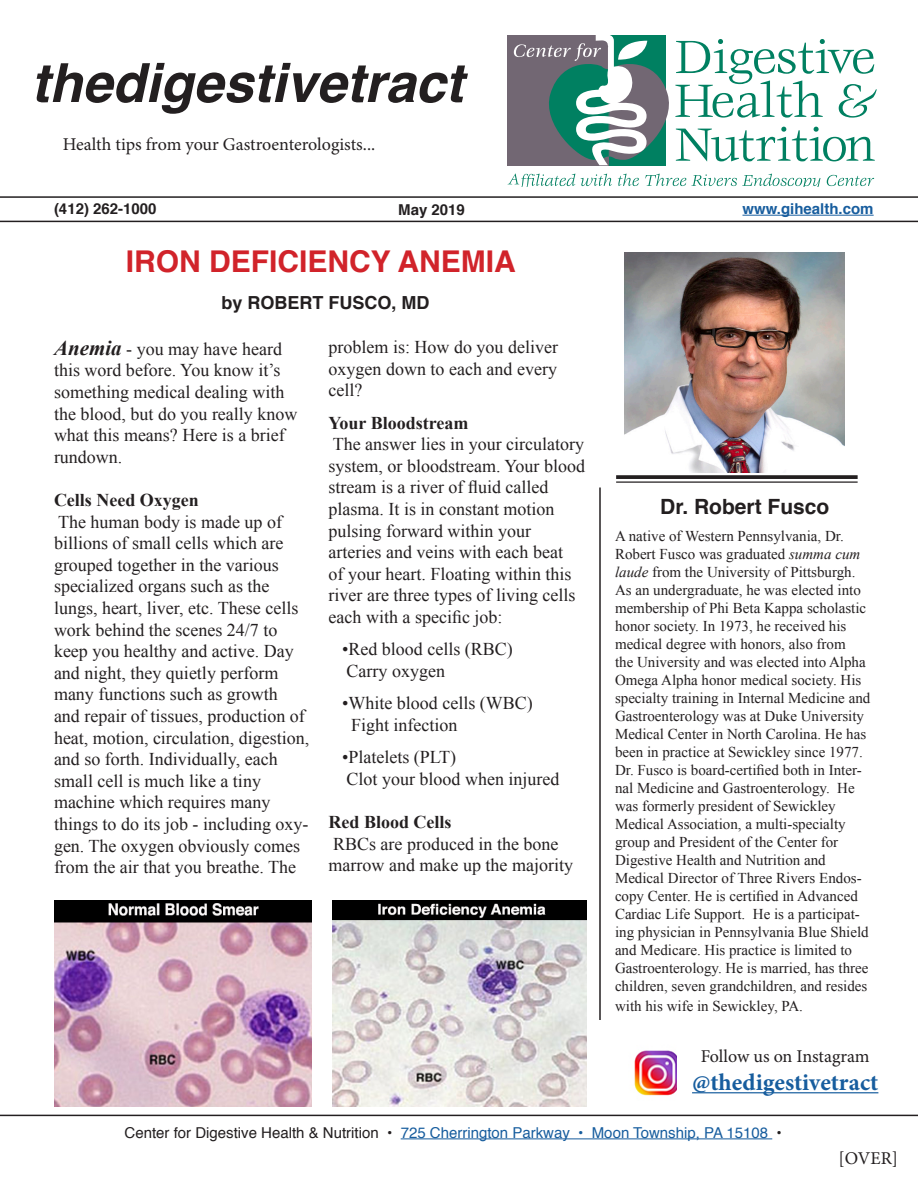
<style>
.page{position:relative;width:918px;height:1188px;background:#fff}
.page>*{position:absolute;margin:0;border:0;box-sizing:border-box;transform-origin:0 0}
.t1{font:italic 700 54px "Helvetica";color:#231f20}
.t2{font:700 30px "Helvetica";color:#d1232a}
.t3{font:700 24px "Minion Pro";color:#175d9e}
.t4{font:700 21px "Helvetica";color:#231f20}
.t5{font:18px/21.6px "Times New Roman";color:#231f20}
.t6{font:18px "Minion Pro";letter-spacing:-.005em;color:#231f20}
.t7{font:700 18px "Times New Roman";color:#231f20}
.t8{font:700 18px "Helvetica";color:#231f20}
.t9{font:15px/18px "Times New Roman";color:#231f20}
.t10{font:15px "Helvetica";color:#175d9e}
.t11{font:700 15px "Helvetica";color:#231f20}
.t12{font:700 15px "Helvetica";color:#175d9e}
.s1{font-weight:700;font-style:italic;font-size:21px}
.s2{font-style:italic}
.s3{color:#231f20}
</style>
<div class="page">
<hr style="left:0;top:1115px;width:918px;height:1px;background:#231f20">
<hr style="left:0;top:221px;width:918px;height:1px;background:#231f20">
<hr style="left:0;top:196px;width:918px;height:2px;background:#231f20">
<div style="left:507px;top:35px;width:107px;height:130px;background:#726773"></div>
<svg style="left:514px;top:35px;width:363px;height:130px"></svg>
<svg style="left:508px;top:173px;width:104px;height:14px"></svg>
<svg style="left:618px;top:174px;width:21px;height:12px"></svg>
<svg style="left:645px;top:174px;width:175px;height:13px"></svg>
<svg style="left:827px;top:175px;width:47px;height:11px"></svg>
<hr style="left:742px;top:215px;width:132px;height:1px;background:#175d9e">
<img style="left:634px;top:1050px;width:42px;height:46px">
<hr style="left:692px;top:1092px;width:186px;height:1px;background:#175d9e">
<svg style="left:616px;top:475px;width:242px;height:4px"></svg>
<hr style="left:616px;top:481px;width:242px;height:2px;background:#231f20">
<img style="left:624px;top:252px;width:220px;height:220px">
<img style="left:54px;top:900px;width:257px;height:206px">
<img style="left:333px;top:900px;width:254px;height:206px">
<hr style="left:401px;top:1139px;width:371px;height:1px;background:#175d9e">
<hr style="left:599px;top:488px;width:2px;height:532px;background:#231f20">
<p class="t1" style="left:31px;top:39px;width:434px">thedigestivetract</p>
<p class="t6" style="left:63px;top:132px;width:314px">Health tips from your Gastroenterologists...</p>
<p class="t11" style="left:54px;top:197px;width:104px">(412) 262-1000</p>
<p class="t11" style="left:398px;top:198px;width:68px">May 2019</p>
<p class="t12" style="left:742px;top:197px;width:133px">www.gihealth.com</p>
<p class="t2" style="left:126px;top:237px;width:392px">IRON DEFICIENCY ANEMIA</p>
<p class="t8" style="left:221px;top:288px;width:210px">by ROBERT FUSCO, MD</p>
<p class="t5" style="left:54px;top:338px;width:245px"><span class="s1">Anemia</span> - you may have heard this word before. You know it’s something medical dealing with the blood, but do you really know what this means? Here is a brief rundown.</p>
<p class="t7" style="left:54px;top:487px;width:146px">Cells Need Oxygen</p>
<p class="t5" style="left:54px;top:510px;width:257px">The human body is made up of billions of small cells which are grouped together in the various specialized organs such as the lungs, heart, liver, etc. These cells work behind the scenes 24/7 to keep you healthy and active. Day and night, they quietly perform many functions such as growth<br>and repair of tissues, production of heat, motion, circulation, digestion, and so forth. Individually, each small cell is much like a tiny</p>
<p class="t5" style="left:54px;top:791px;width:256px">machine which requires many things to do its job - including oxy&shy;gen. The oxygen obviously comes from the air that you breathe. The</p>
<p class="t5" style="left:329px;top:336px;width:231px;text-align:justify">problem is: How do you deliver oxygen down to each and every cell?</p>
<p class="t7" style="left:329px;top:410px;width:141px">Your Bloodstream</p>
<p class="t5" style="left:329px;top:433px;width:258px">The answer lies in your circulatory system, or bloodstream. Your blood stream is a river of fluid called plasma. It is in constant motion pulsing forward within your</p>
<p class="t5" style="left:329px;top:541px;width:248px">arteries and veins with each beat of your heart. Floating within this river are three types of living cells each with a specific job:</p>
<p class="t5" style="left:342px;top:638px;width:172px">•Red blood cells (RBC)</p>
<p class="t5" style="left:347px;top:660px;width:100px">Carry oxygen</p>
<p class="t5" style="left:342px;top:692px;width:192px">•White blood cells (WBC)</p>
<p class="t5" style="left:351px;top:714px;width:108px">Fight infection</p>
<p class="t5" style="left:342px;top:746px;width:116px">•Platelets (PLT)</p>
<p class="t5" style="left:347px;top:768px;width:214px">Clot your blood when injured</p>
<p class="t7" style="left:329px;top:810px;width:125px">Red Blood Cells</p>
<p class="t5" style="left:329px;top:833px;width:246px">RBCs are produced in the bone marrow and make up the majority</p>
<p class="t4" style="left:660px;top:489px;width:171px">Dr. Robert Fusco</p>
<p class="t9" style="left:615px;top:527px;width:257px">A native of Western Pennsylvania, Dr.<br>Robert Fusco was graduated <span class="s2">summa cum laude</span> from the University of Pittsburgh.<br>As an undergraduate, he was elected into membership of Phi Beta Kappa scholastic honor society. In 1973, he received his medical degree with honors, also from<br>the University and was elected into Alpha Omega Alpha honor medical society. His specialty training in Internal Medicine and Gastroenterology was at Duke University Medical Center in North Carolina. He has been in practice at Sewickley since 1977.<br>Dr. Fusco is board-certified both in Inter&shy;nal Medicine and Gastroenterology. He was formerly president of Sewickley</p>
<p class="t9" style="left:615px;top:815px;width:232px">Medical Association, a multi-specialty group and President of the Center for</p>
<p class="t9" style="left:615px;top:851px;width:255px">Digestive Health and Nutrition and Medical Director of Three Rivers Endos&shy;copy Center. He is certified in Advanced Cardiac Life Support. He is a participat&shy;ing physician in Pennsylvania Blue Shield and Medicare. His practice is limited to Gastroenterology. He is married, has three children, seven grandchildren, and resides</p>
<p class="t9" style="left:615px;top:997px;width:190px">with his wife in Sewickley, PA.</p>
<p class="t6" style="left:701px;top:1044px;width:170px">Follow us on Instagram</p>
<p class="t3" style="left:692px;top:1066px;width:188px">@thedigestivetract</p>
<p class="t10" style="left:125px;top:1121px;width:659px"><span class="s3">Center for Digestive Health &amp; Nutrition •</span> 725 Cherrington Parkway • Moon Township, PA 15108 <span class="s3">•</span></p>
<p class="t6" style="left:838px;top:1146px;width:61px">[OVER]</p>
</div>
